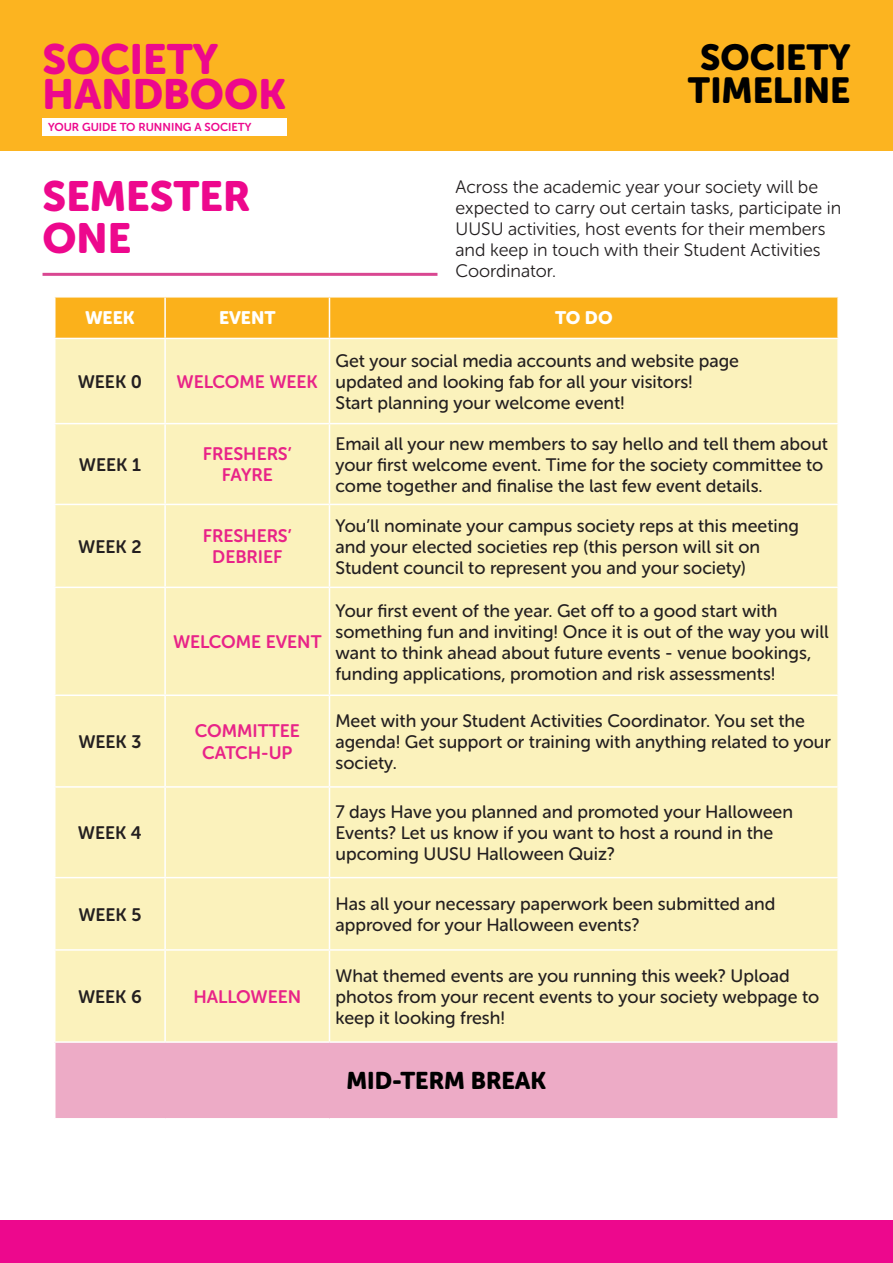
<style>
.page{position:relative;width:893px;height:1263px;background:#fff}
.page>*{position:absolute;margin:0;border:0;box-sizing:border-box;transform-origin:0 0}
.t1{font:42.15px "Museo Sans Rounded 900";color:#ed088d}
.t2{font:42px "Museo Sans Rounded 900";color:#ed088d}
.t3{font:36px "Museo Sans Rounded 900";color:#000}
.t4{font:24px "Museo Sans Rounded 900";color:#000}
.t5{font:18px/21px "Museo Sans Rounded 500";color:#231f20}
.t6{font:18px/21px "Museo Sans Rounded 300";color:#231f20}
.t7{font:18px "Museo Sans Rounded 700";color:#e82388}
.t8{font:18px "Museo Sans Rounded 700";color:#231f20}
.t9{font:18px "Museo Sans Rounded 900";color:#fff}
.t10{font:11.4px "Museo Sans Rounded 700";color:#ed088d}
</style>
<div class="page">
<div style="left:0;top:1220px;width:893px;height:43px;background:#ed088d"></div>
<div style="left:0;top:0;width:893px;height:151px;background:#fcb420"></div>
<div style="left:43px;top:118px;width:244px;height:18px;background:#fff"></div>
<hr style="left:43px;top:273px;width:394px;height:3px;background:#d94791">
<div style="left:56px;top:298px;width:781px;height:40px;background:#fbb11b"></div>
<div style="left:56px;top:339px;width:781px;height:702px;background:#fbf2bc"></div>
<div style="left:55px;top:1042px;width:783px;height:77px;background:#edabc6"></div>
<hr style="left:164px;top:298px;width:2px;height:40px;background:#fff">
<hr style="left:329px;top:298px;width:1px;height:40px;background:#fff">
<hr style="left:164px;top:339px;width:2px;height:84px;background:#fff">
<hr style="left:329px;top:339px;width:1px;height:84px;background:#fff">
<hr style="left:54px;top:423px;width:111px;height:1px;background:#fff">
<hr style="left:165px;top:423px;width:164px;height:1px;background:#fff">
<hr style="left:164px;top:424px;width:2px;height:80px;background:#fff">
<hr style="left:329px;top:423px;width:510px;height:1px;background:#fff">
<hr style="left:329px;top:424px;width:1px;height:80px;background:#fff">
<hr style="left:54px;top:504px;width:111px;height:1px;background:#fff">
<hr style="left:165px;top:504px;width:164px;height:1px;background:#fff">
<hr style="left:164px;top:505px;width:2px;height:82px;background:#fff">
<hr style="left:329px;top:504px;width:510px;height:1px;background:#fff">
<hr style="left:329px;top:505px;width:1px;height:82px;background:#fff">
<hr style="left:54px;top:587px;width:111px;height:1px;background:#fff">
<hr style="left:165px;top:587px;width:164px;height:1px;background:#fff">
<hr style="left:164px;top:588px;width:2px;height:106px;background:#fff">
<hr style="left:329px;top:587px;width:510px;height:1px;background:#fff">
<hr style="left:329px;top:588px;width:1px;height:106px;background:#fff">
<hr style="left:54px;top:694px;width:111px;height:2px;background:#fff">
<hr style="left:165px;top:694px;width:164px;height:2px;background:#fff">
<hr style="left:164px;top:696px;width:2px;height:90px;background:#fff">
<hr style="left:329px;top:694px;width:510px;height:2px;background:#fff">
<hr style="left:329px;top:696px;width:1px;height:90px;background:#fff">
<hr style="left:54px;top:786px;width:111px;height:2px;background:#fff">
<hr style="left:165px;top:786px;width:164px;height:2px;background:#fff">
<hr style="left:164px;top:788px;width:2px;height:89px;background:#fff">
<hr style="left:329px;top:786px;width:510px;height:2px;background:#fff">
<hr style="left:329px;top:788px;width:1px;height:89px;background:#fff">
<hr style="left:54px;top:877px;width:111px;height:1px;background:#fff">
<hr style="left:165px;top:877px;width:164px;height:1px;background:#fff">
<hr style="left:164px;top:878px;width:2px;height:71px;background:#fff">
<hr style="left:329px;top:877px;width:510px;height:1px;background:#fff">
<hr style="left:329px;top:878px;width:1px;height:71px;background:#fff">
<hr style="left:54px;top:949px;width:111px;height:2px;background:#fff">
<hr style="left:165px;top:949px;width:164px;height:2px;background:#fff">
<hr style="left:164px;top:951px;width:2px;height:90px;background:#fff">
<hr style="left:329px;top:949px;width:510px;height:2px;background:#fff">
<hr style="left:329px;top:951px;width:1px;height:90px;background:#fff">
<hr style="left:54px;top:1041px;width:111px;height:2px;background:#fff">
<hr style="left:54px;top:1043px;width:2px;height:75px;background:#fff">
<hr style="left:165px;top:1041px;width:164px;height:2px;background:#fff">
<hr style="left:329px;top:1041px;width:510px;height:2px;background:#fff">
<hr style="left:837px;top:1043px;width:2px;height:75px;background:#fff">
<hr style="left:54px;top:1118px;width:111px;height:1px;background:#fff">
<hr style="left:165px;top:1118px;width:164px;height:1px;background:#fff">
<hr style="left:329px;top:1118px;width:510px;height:1px;background:#fff">
<p class="t1" style="left:43px;top:35px;width:177px">SOCIETY</p>
<p class="t1" style="left:43px;top:70px;width:245px">HANDBOOK</p>
<p class="t10" style="left:48px;top:120px;width:205px">YOUR GUIDE TO RUNNING A SOCIETY</p>
<p class="t2" style="left:43px;top:172px;width:209px">SEMESTER</p>
<p class="t2" style="left:43px;top:214px;width:90px">ONE</p>
<p class="t3" style="left:700px;top:36px;width:152px">SOCIETY</p>
<p class="t3" style="left:688px;top:69px;width:164px">TIMELINE</p>
<p class="t6" style="left:455px;top:176px;width:387px">Across the academic year your society will be expected to carry out certain tasks, participate in UUSU activities, host events for their members and keep in touch with their Student Activities Coordinator.</p>
<p class="t9" style="left:85px;top:308px;width:51px">WEEK</p>
<p class="t9" style="left:219px;top:308px;width:58px">EVENT</p>
<p class="t9" style="left:555px;top:308px;width:59px">TO DO</p>
<p class="t8" style="left:78px;top:372px;width:66px">WEEK 0</p>
<p class="t7" style="left:177px;top:372px;width:143px">WELCOME WEEK</p>
<p class="t8" style="left:79px;top:454px;width:63px">WEEK 1</p>
<p class="t8" style="left:78px;top:536px;width:65px">WEEK 2</p>
<p class="t8" style="left:78px;top:732px;width:65px">WEEK 3</p>
<p class="t8" style="left:78px;top:823px;width:65px">WEEK 4</p>
<p class="t8" style="left:78px;top:904px;width:65px">WEEK 5</p>
<p class="t7" style="left:203px;top:444px;width:90px">FRESHERS’</p>
<p class="t7" style="left:222px;top:465px;width:52px">FAYRE</p>
<p class="t7" style="left:203px;top:526px;width:90px">FRESHERS’</p>
<p class="t7" style="left:212px;top:547px;width:72px">DEBRIEF</p>
<p class="t7" style="left:173px;top:632px;width:150px">WELCOME EVENT</p>
<p class="t7" style="left:195px;top:721px;width:106px">COMMITTEE</p>
<p class="t7" style="left:202px;top:742px;width:92px">CATCH-UP</p>
<p class="t8" style="left:78px;top:986px;width:65px">WEEK 6</p>
<p class="t7" style="left:193px;top:986px;width:109px">HALLOWEEN</p>
<p class="t5" style="left:335px;top:350px;width:405px">Get your social media accounts and website page</p>
<p class="t5" style="left:335px;top:371px;width:359px">updated and looking fab for all your visitors!<br>Start planning your welcome event!</p>
<p class="t5" style="left:335px;top:433px;width:494px">Email all your new members to say hello and tell them about your first welcome event. Time for the society committee to come together and finalise the last few event details.</p>
<p class="t5" style="left:335px;top:515px;width:465px">You’ll nominate your campus society reps at this meeting and your elected societies rep (this person will sit on</p>
<p class="t5" style="left:335px;top:557px;width:412px">Student council to represent you and your society)</p>
<p class="t5" style="left:335px;top:600px;width:495px">Your first event of the year. Get off to a good start with something fun and inviting! Once it is out of the way you will want to think ahead about future events - venue bookings, funding applications, promotion and risk assessments!</p>
<p class="t5" style="left:335px;top:710px;width:497px">Meet with your Student Activities Coordinator. You set the agenda! Get support or training with anything related to your society.</p>
<p class="t5" style="left:335px;top:801px;width:459px">7 days Have you planned and promoted your Halloween<br>Events? Let us know if you want to host a round in the</p>
<p class="t5" style="left:335px;top:843px;width:281px">upcoming UUSU Halloween Quiz?</p>
<p class="t5" style="left:335px;top:893px;width:441px">Has all your necessary paperwork been submitted and</p>
<p class="t5" style="left:335px;top:914px;width:306px">approved for your Halloween events?</p>
<p class="t5" style="left:335px;top:965px;width:485px">What themed events are you running this week? Upload photos from your recent events to your society webpage to keep it looking fresh!</p>
<p class="t4" style="left:346px;top:1067px;width:202px">MID-TERM BREAK</p>
</div>
